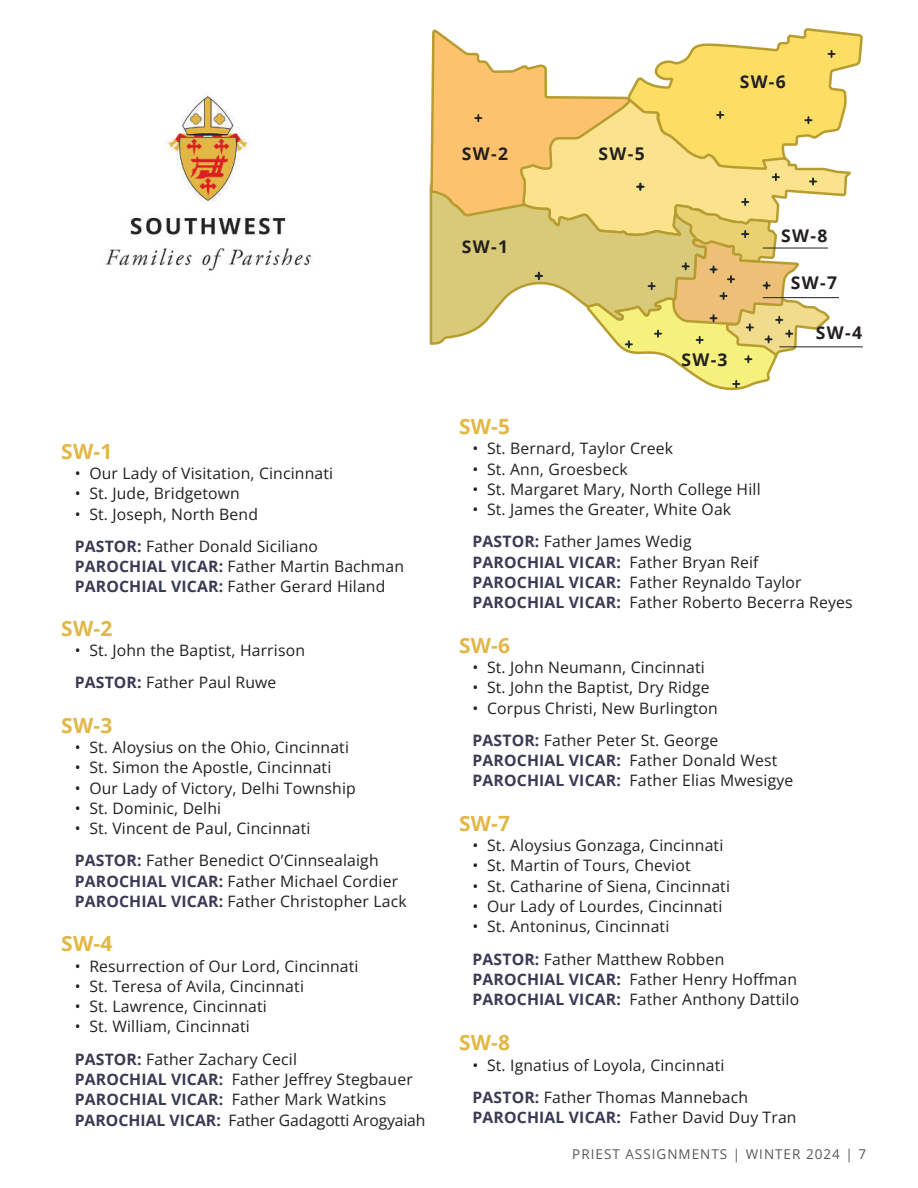
<style>
.page{position:relative;width:918px;height:1188px;background:#fff}
.page>*{position:absolute;margin:0;border:0;box-sizing:border-box;transform-origin:0 0}
.t1{font:700 21px "Open Sans";letter-spacing:.01em;color:#e2b746}
.t2{font:700 17.55px "Open Sans";letter-spacing:.075em;color:#231f20}
.t3{font:15.75px/32.2px "Open Sans";letter-spacing:.01em;color:#231f20}
.t4{font:13.5px "Open Sans";letter-spacing:.075em;color:#57585a}
.s1{font-weight:700;color:#383b53}
</style>
<div class="page">
<img style="left:105px;top:93px;width:207px;height:178px">
<svg style="left:432px;top:29px;width:431px;height:362px"></svg>
<hr style="left:763px;top:248px;width:65px;height:1px;background:#231f20">
<hr style="left:763px;top:297px;width:76px;height:1px;background:#231f20">
<hr style="left:779px;top:347px;width:84px;height:1px;background:#231f20">
<h1 class="t1" style="left:61px;top:439px;width:53px">SW-1</h1>
<p class="t3" style="left:75px;top:459px;width:260px">• Our Lady of Visitation, Cincinnati</p>
<p class="t3" style="left:75px;top:479px;width:167px">• St. Jude, Bridgetown</p>
<p class="t3" style="left:75px;top:499px;width:245px">• St. Joseph, North Bend<br><span class="s1">PASTOR:</span> Father Donald Siciliano</p>
<p class="t3" style="left:75px;top:558px;width:331px;line-height:20.2px"><span class="s1">PAROCHIAL VICAR:</span> Father Martin Bachman<br><span class="s1">PAROCHIAL VICAR:</span> Father Gerard Hiland</p>
<h1 class="t1" style="left:61px;top:616px;width:53px">SW-2</h1>
<p class="t3" style="left:75px;top:636px;width:232px">• St. John the Baptist, Harrison<br><span class="s1">PASTOR:</span> Father Paul Ruwe</p>
<h1 class="t1" style="left:61px;top:713px;width:53px">SW-3</h1>
<p class="t3" style="left:75px;top:733px;width:276px">• St. Aloysius on the Ohio, Cincinnati</p>
<p class="t3" style="left:75px;top:753px;width:258px">• St. Simon the Apostle, Cincinnati</p>
<p class="t3" style="left:75px;top:773px;width:283px">• Our Lady of Victory, Delhi Township</p>
<p class="t3" style="left:75px;top:794px;width:148px">• St. Dominic, Delhi</p>
<p class="t3" style="left:75px;top:814px;width:305px">• St. Vincent de Paul, Cincinnati<br><span class="s1">PASTOR:</span> Father Benedict O’Cinnsealaigh</p>
<p class="t3" style="left:75px;top:872px;width:333px;line-height:20.2px"><span class="s1">PAROCHIAL VICAR:</span> Father Michael Cordier<br><span class="s1">PAROCHIAL VICAR:</span> Father Christopher Lack</p>
<h1 class="t1" style="left:61px;top:932px;width:53px">SW-4</h1>
<p class="t3" style="left:75px;top:951px;width:285px">• Resurrection of Our Lord, Cincinnati</p>
<p class="t3" style="left:75px;top:972px;width:231px">• St. Teresa of Avila, Cincinnati</p>
<p class="t3" style="left:75px;top:992px;width:194px">• St. Lawrence, Cincinnati</p>
<p class="t3" style="left:75px;top:1012px;width:224px">• St. William, Cincinnati<br><span class="s1">PASTOR:</span> Father Zachary Cecil</p>
<p class="t3" style="left:75px;top:1069px;width:352px;line-height:20.2px"><span class="s1">PAROCHIAL VICAR:</span> Father Jeffrey Stegbauer<br><span class="s1">PAROCHIAL VICAR:</span> Father Mark Watkins<br><span class="s1">PAROCHIAL VICAR:</span> Father Gadagotti Arogyaiah</p>
<p class="t2" style="left:462px;top:144px;width:48px">SW-2</p>
<p class="t2" style="left:599px;top:144px;width:48px">SW-5</p>
<p class="t2" style="left:462px;top:237px;width:48px">SW-1</p>
<p class="t2" style="left:740px;top:72px;width:48px">SW-6</p>
<p class="t2" style="left:681px;top:350px;width:48px">SW-3</p>
<p class="t2" style="left:781px;top:226px;width:48px">SW-8</p>
<p class="t2" style="left:791px;top:273px;width:48px">SW-7</p>
<p class="t2" style="left:816px;top:323px;width:48px">SW-4</p>
<h1 class="t1" style="left:459px;top:415px;width:53px">SW-5</h1>
<p class="t3" style="left:472px;top:434px;width:202px">• St. Bernard, Taylor Creek</p>
<p class="t3" style="left:472px;top:454px;width:157px">• St. Ann, Groesbeck</p>
<p class="t3" style="left:472px;top:475px;width:290px">• St. Margaret Mary, North College Hill</p>
<p class="t3" style="left:472px;top:495px;width:260px">• St. James the Greater, White Oak<br><span class="s1">PASTOR:</span> Father James Wedig</p>
<p class="t3" style="left:472px;top:553px;width:382px;line-height:20.2px"><span class="s1">PAROCHIAL VICAR:</span> Father Bryan Reif<br><span class="s1">PAROCHIAL VICAR:</span> Father Reynaldo Taylor<br><span class="s1">PAROCHIAL VICAR:</span> Father Roberto Becerra Reyes</p>
<h1 class="t1" style="left:459px;top:633px;width:53px">SW-6</h1>
<p class="t3" style="left:472px;top:653px;width:234px">• St. John Neumann, Cincinnati</p>
<p class="t3" style="left:472px;top:673px;width:239px">• St. John the Baptist, Dry Ridge</p>
<p class="t3" style="left:472px;top:693px;width:247px">• Corpus Christi, New Burlington<br><span class="s1">PASTOR:</span> Father Peter St. George</p>
<p class="t3" style="left:472px;top:752px;width:322px;line-height:20.2px"><span class="s1">PAROCHIAL VICAR:</span> Father Donald West<br><span class="s1">PAROCHIAL VICAR:</span> Father Elias Mwesigye</p>
<h1 class="t1" style="left:459px;top:811px;width:53px">SW-7</h1>
<p class="t3" style="left:472px;top:831px;width:252px">• St. Aloysius Gonzaga, Cincinnati</p>
<p class="t3" style="left:472px;top:851px;width:220px">• St. Martin of Tours, Cheviot</p>
<p class="t3" style="left:472px;top:872px;width:259px">• St. Catharine of Siena, Cincinnati</p>
<p class="t3" style="left:472px;top:892px;width:251px">• Our Lady of Lourdes, Cincinnati</p>
<p class="t3" style="left:472px;top:912px;width:253px">• St. Antoninus, Cincinnati<br><span class="s1">PASTOR:</span> Father Matthew Robben</p>
<p class="t3" style="left:472px;top:969px;width:328px;line-height:20.2px"><span class="s1">PAROCHIAL VICAR:</span> Father Henry Hoffman<br><span class="s1">PAROCHIAL VICAR:</span> Father Anthony Dattilo</p>
<h1 class="t1" style="left:459px;top:1031px;width:53px">SW-8</h1>
<p class="t3" style="left:472px;top:1050px;width:277px">• St. Ignatius of Loyola, Cincinnati<br><span class="s1">PASTOR:</span> Father Thomas Mannebach</p>
<p class="t3" style="left:472px;top:1103px;width:326px"><span class="s1">PAROCHIAL VICAR:</span> Father David Duy Tran</p>
<p class="t4" style="left:572px;top:1149px;width:295px">PRIEST ASSIGNMENTS | WINTER 2024 | 7</p>
</div>
